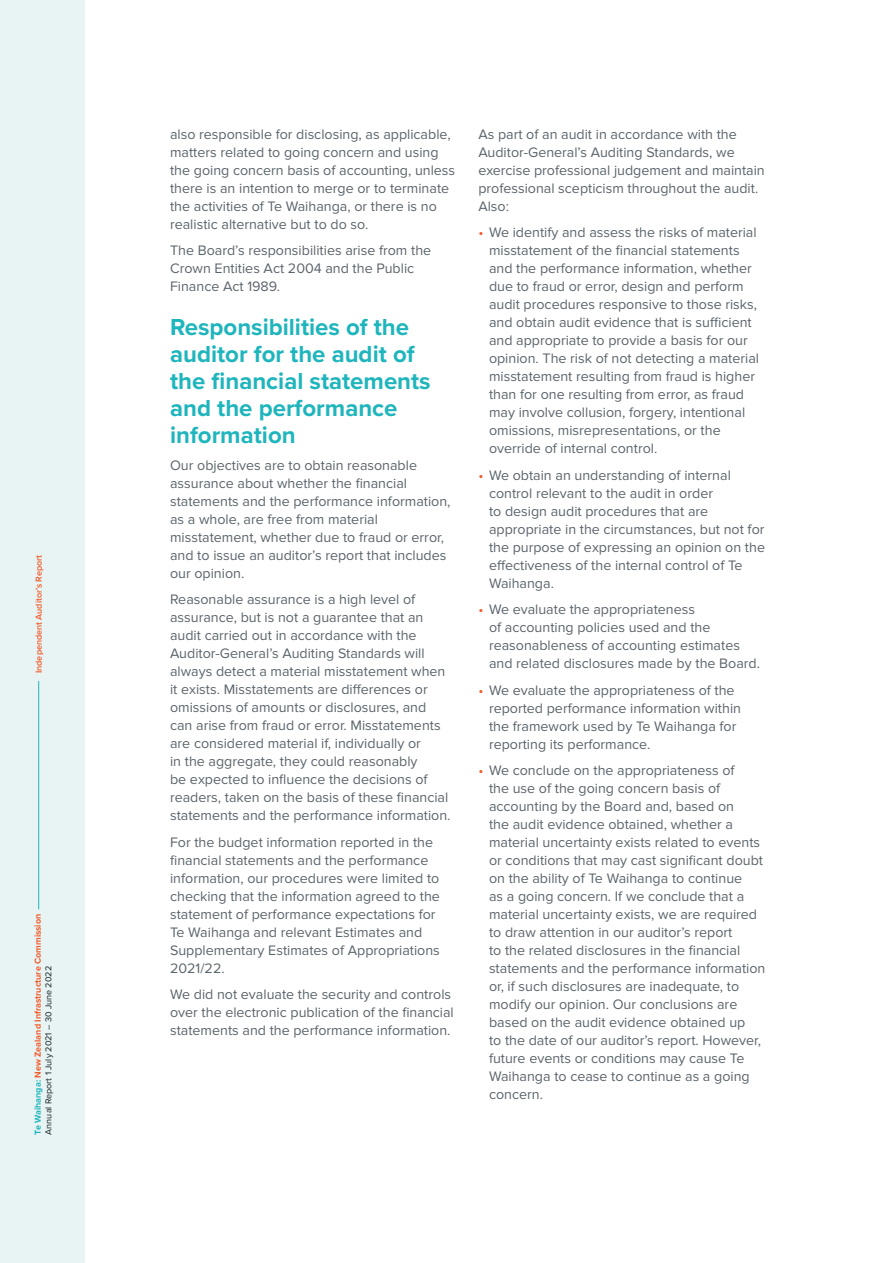
<style>
.page{position:relative;width:893px;height:1263px;background:#fff}
.page>*{position:absolute;margin:0;border:0;box-sizing:border-box;transform-origin:0 0}
.t1{font:700 24px/27px "Proxima Nova";color:#1fb5bd}
.Bullet{font:14.25px/18px "Proxima Nova";color:#5b656c}
.Body{font:14.25px/18px "Proxima Nova";color:#5b656c}
.t2{font:700 9px/10.8px "Proxima Nova";color:#f15a29}
.t3{font:600 9px "Proxima Nova";color:#f15a29}
.s1{color:#1fb5bd}
.s2{font-weight:500;color:#333c42}
.s3{color:#f15a29}
</style>
<div class="page">
<div style="left:0;top:0;width:85px;height:1263px;background:#e8f4f4"></div>
<hr style="left:38px;top:681px;width:1px;height:228px;background:#1fb5bd">
<p class="t3" style="left:33px;top:673px;width:120px;rotate:-90deg">Independent Auditor’s Report</p>
<p class="t2" style="left:33px;top:1134px;width:222px;rotate:-90deg"><span class="s1">Te Waihanga:</span> New Zealand Infrastructure Commission<br><span class="s2">Annual Report 1 July 2021 – 30 June 2022</span></p>
<p class="Body" style="left:170px;top:125px;width:287px">also responsible for disclosing, as applicable, matters related to going concern and using the going concern basis of accounting, unless there is an intention to merge or to terminate the activities of Te Waihanga, or there is no realistic alternative but to do so.</p>
<p class="Body" style="left:170px;top:242px;width:263px">The Board’s responsibilities arise from the<br>Crown Entities Act 2004 and the Public<br>Finance Act 1989.</p>
<h3 class="t1" style="left:170px;top:315px;width:262px">Responsibilities of the auditor for the audit of the financial statements and the performance information</h3>
<p class="Body" style="left:170px;top:456px;width:282px">Our objectives are to obtain reasonable assurance about whether the financial statements and the performance information, as a whole, are free from material misstatement, whether due to fraud or error, and to issue an auditor’s report that includes our opinion.</p>
<p class="Body" style="left:170px;top:591px;width:282px">Reasonable assurance is a high level of assurance, but is not a guarantee that an audit carried out in accordance with the Auditor-General’s Auditing Standards will always detect a material misstatement when it exists. Misstatements are differences or omissions of amounts or disclosures, and can arise from fraud or error. Misstatements are considered material if, individually or<br>in the aggregate, they could reasonably<br>be expected to influence the decisions of readers, taken on the basis of these financial statements and the performance information.</p>
<p class="Body" style="left:170px;top:833px;width:271px">For the budget information reported in the financial statements and the performance information, our procedures were limited to checking that the information agreed to the statement of performance expectations for Te Waihanga and relevant Estimates and Supplementary Estimates of Appropriations 2021/22.</p>
<p class="Body" style="left:170px;top:986px;width:285px">We did not evaluate the security and controls over the electronic publication of the financial statements and the performance information.</p>
<p class="Body" style="left:478px;top:125px;width:288px">As part of an audit in accordance with the Auditor-General’s Auditing Standards, we exercise professional judgement and maintain professional scepticism throughout the audit.<br>Also:</p>
<p class="Bullet" style="left:489px;top:224px;width:272px;text-indent:-11px"><span class="s3">•</span> We identify and assess the risks of material misstatement of the financial statements and the performance information, whether due to fraud or error, design and perform audit procedures responsive to those risks, and obtain audit evidence that is sufficient and appropriate to provide a basis for our opinion. The risk of not detecting a material misstatement resulting from fraud is higher than for one resulting from error, as fraud may involve collusion, forgery, intentional omissions, misrepresentations, or the override of internal control.</p>
<p class="Bullet" style="left:489px;top:466px;width:277px;text-indent:-11px"><span class="s3">•</span> We obtain an understanding of internal control relevant to the audit in order<br>to design audit procedures that are appropriate in the circumstances, but not for the purpose of expressing an opinion on the effectiveness of the internal control of Te Waihanga.</p>
<p class="Bullet" style="left:489px;top:601px;width:273px;text-indent:-11px"><span class="s3">•</span> We evaluate the appropriateness<br>of accounting policies used and the reasonableness of accounting estimates and related disclosures made by the Board.</p>
<p class="Bullet" style="left:489px;top:681px;width:254px;text-indent:-11px"><span class="s3">•</span> We evaluate the appropriateness of the reported performance information within the framework used by Te Waihanga for reporting its performance.</p>
<p class="Bullet" style="left:489px;top:762px;width:278px;text-indent:-11px"><span class="s3">•</span> We conclude on the appropriateness of<br>the use of the going concern basis of accounting by the Board and, based on<br>the audit evidence obtained, whether a material uncertainty exists related to events or conditions that may cast significant doubt on the ability of Te Waihanga to continue<br>as a going concern. If we conclude that a material uncertainty exists, we are required to draw attention in our auditor’s report<br>to the related disclosures in the financial statements and the performance information or, if such disclosures are inadequate, to modify our opinion. Our conclusions are based on the audit evidence obtained up<br>to the date of our auditor’s report. However, future events or conditions may cause Te Waihanga to cease to continue as a going concern.</p>
</div>
